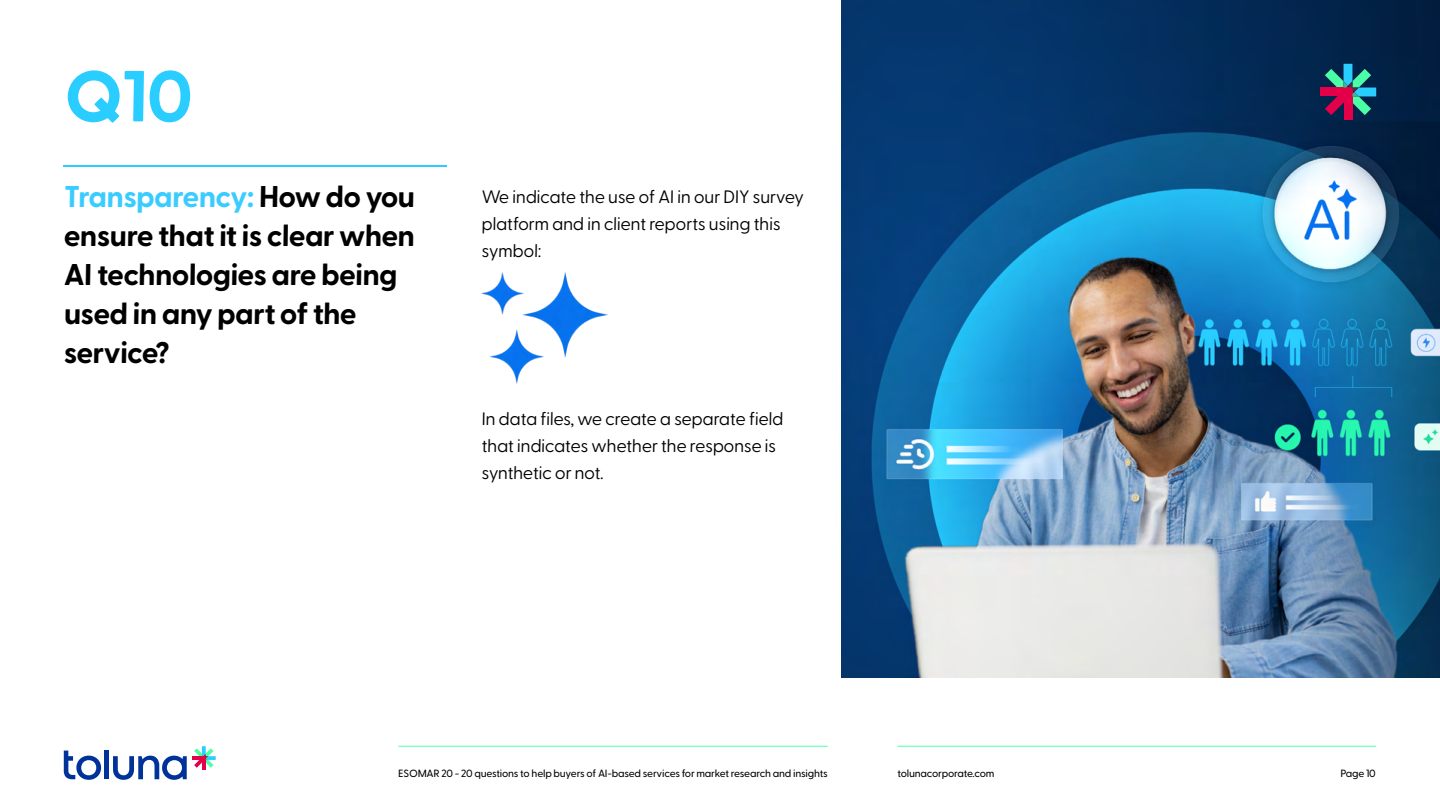
<style>
.page{position:relative;width:1440px;height:810px;background:#fff}
.page>*{position:absolute;margin:0;border:0;box-sizing:border-box;transform-origin:0 0}
.t1{font:700 72px "Greycliff CF";color:#2acdff}
.t2{font:700 30px/39px "Greycliff CF";color:#000}
.t3{font:18px/27px "Greycliff CF";color:#000}
.t4{font:500 10.5px "Greycliff CF";letter-spacing:-.02em;color:#000}
.s1{color:#3bccff}
</style>
<div class="page">
<hr style="left:64px;top:165px;width:383px;height:2px;background:#2acdff">
<hr style="left:398px;top:746px;width:430px;height:1px;background:#4bffa7">
<img style="left:842px;top:0;width:598px;height:677px">
<div style="left:104px;top:751px;width:5px;height:28px;background:#039"></div>
<svg style="left:113px;top:756px;width:74px;height:24px"></svg>
<svg style="left:64px;top:751px;width:37px;height:29px"></svg>
<hr style="left:192px;top:756px;width:14px;height:4px;background:#e40049">
<hr style="left:202px;top:756px;width:4px;height:14px;background:#e40049">
<svg style="left:194px;top:746px;width:22px;height:22px"></svg>
<hr style="left:897px;top:746px;width:479px;height:1px;background:#4bffa7">
<img style="left:482px;top:272px;width:125px;height:111px">
<div style="left:1320px;top:88px;width:32px;height:8px;background:#e40049"></div>
<div style="left:1344px;top:88px;width:8px;height:32px;background:#e40049"></div>
<svg style="left:1325px;top:64px;width:51px;height:51px;background:#4b5e74"></svg>
<h1 class="t1" style="left:64px;top:53px;width:132px">Q10</h1>
<h2 class="t2" style="left:64px;top:178px;width:353px"><span class="s1">Transparency:</span> How do you ensure that it is clear when<br>AI technologies are being used in any part of the service?</h2>
<p class="t3" style="left:481px;top:184px;width:324px">We indicate the use of AI in our DIY survey platform and in client reports using this symbol:</p>
<p class="t3" style="left:481px;top:406px;width:304px">In data files, we create a separate field that indicates whether the response is synthetic or not.</p>
<p class="t4" style="left:398px;top:767px;width:431px">ESOMAR 20 - 20 questions to help buyers of AI-based services for market research and insights</p>
<p class="t4" style="left:897px;top:767px;width:99px">tolunacorporate.com</p>
<p class="t4" style="left:1340px;top:767px;width:37px">Page 10</p>
</div>
